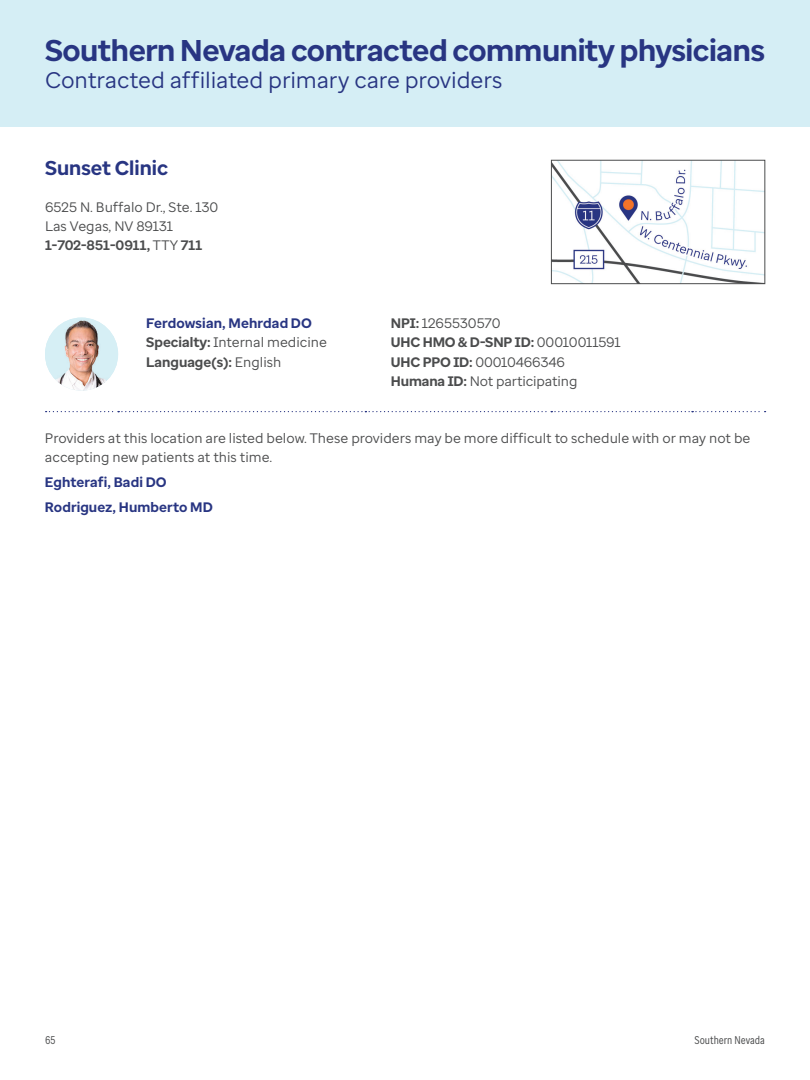
<style>
.page{position:relative;width:810px;height:1080px;background:#fff}
.page>*{position:absolute;margin:0;border:0;box-sizing:border-box;transform-origin:0 0}
.t1{font:700 30px "Optum Sans";letter-spacing:-.015em;color:#283582}
.t2{font:22.5px "Optum Sans";letter-spacing:-.01em;color:#283582}
.t3{font:700 20px "Optum Sans";color:#283582}
.t4{font:13.75px/19.2px "Optum Sans";color:#4b4c4d}
.t5{font:700 13.75px/24.9px "Optum Sans";letter-spacing:.01em;color:#283582}
.t6{font:11.25px "Optum Sans Cond";color:#4b4c4d}
.s1{font-weight:700}
.s2{font-weight:700;color:#283582}
</style>
<div class="page">
<div style="left:0;top:0;width:810px;height:126px;background:#d5eef5"></div>
<svg style="left:46px;top:411px;width:720px;height:1px"></svg>
<img style="left:553px;top:162px;width:210px;height:120px">
<div style="left:551px;top:160px;width:214px;height:124px;border:1px solid #4b4c4d"></div>
<img style="left:45px;top:318px;width:73px;height:73px;border-radius:37px">
<h1 class="t1" style="left:45px;top:31px;width:722px">Southern Nevada contracted community physicians</h1>
<h2 class="t2" style="left:45px;top:66px;width:459px">Contracted affiliated primary care providers</h2>
<h3 class="t3" style="left:45px;top:155px;width:125px">Sunset Clinic</h3>
<p class="t4" style="left:45px;top:197px;width:175px">6525 N. Buffalo Dr., Ste. 130<br>Las Vegas, NV 89131<br><span class="s1">1-702-851-0911,</span> TTY <span class="s1">711</span></p>
<p class="t4" style="left:146px;top:314px;width:182px"><span class="s2">Ferdowsian, Mehrdad DO<br></span><span class="s1">Specialty:</span> Internal medicine<br><span class="s1">Language(s):</span> English</p>
<p class="t4" style="left:391px;top:314px;width:231px"><span class="s1">NPI:</span> 1265530570<br><span class="s1">UHC HMO &amp; D-SNP ID:</span> 00010011591<br><span class="s1">UHC PPO ID:</span> 00010466346<br><span class="s1">Humana ID:</span> Not participating</p>
<p class="t4" style="left:45px;top:428px;width:707px">Providers at this location are listed below. These providers may be more difficult to schedule with or may not be accepting new patients at this time.</p>
<p class="t5" style="left:45px;top:470px;width:170px">Eghterafi, Badi DO<br>Rodriguez, Humberto MD</p>
<p class="t6" style="left:45px;top:1032px;width:12px">65</p>
<p class="t6" style="left:694px;top:1032px;width:72px">Southern Nevada</p>
</div>
